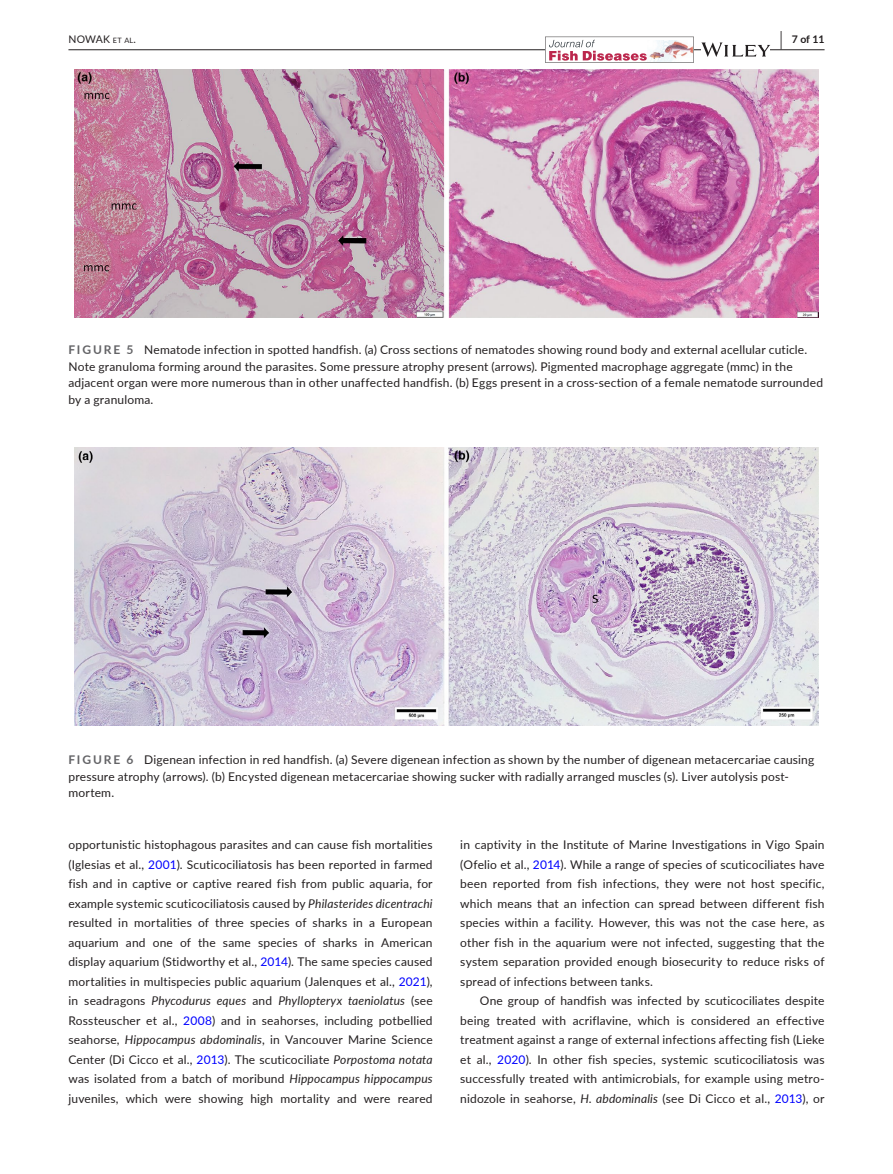
<style>
.page{position:relative;width:893px;height:1174px;background:#fff}
.page>*{position:absolute;margin:0;border:0;box-sizing:border-box;transform-origin:0 0}
.t1{font:12px/19.5px "Lato";letter-spacing:.015em;color:#231f20;text-align:justify}
.t2{font:10.5px "Lato";letter-spacing:.015em;color:#231f20}
.t3{font:700 10.5px "Lato";color:#231f20}
.s1{font-size:7.35px}
.s2{font-size:19.5px}
.s3{font-weight:700;color:#636366}
.s4{color:#00f}
.s5{font-style:italic}
</style>
<div class="page">
<hr style="left:68px;top:49px;width:756px;height:1px;background:#231f20">
<svg style="left:545px;top:37px;width:149px;height:26px"></svg>
<svg style="left:701px;top:42px;width:69px;height:15px"></svg>
<img style="left:74px;top:69px;width:745px;height:248px">
<img style="left:74px;top:447px;width:745px;height:278px">
<p class="t2" style="left:68px;top:31px;width:69px">NOWAK <span class="s1">et al</span>.</p>
<p class="t3" style="left:780px;top:31px;width:46px"><span class="s2">|</span> 7 of 11</p>
<p class="t1" style="left:68px;top:341px;width:756px;line-height:16.5px;text-align:left"><span class="s3">FIGURE 5</span> Nematode infection in spotted handfish. (a) Cross sections of nematodes showing round body and external acellular cuticle.<br>Note granuloma forming around the parasites. Some pressure atrophy present (arrows). Pigmented macrophage aggregate (mmc) in the adjacent organ were more numerous than in other unaffected handfish. (b) Eggs present in a cross-section of a female nematode surrounded by a granuloma.</p>
<p class="t1" style="left:68px;top:751px;width:747px;line-height:16.5px;text-align:left"><span class="s3">FIGURE 6</span> Digenean infection in red handfish. (a) Severe digenean infection as shown by the number of digenean metacercariae causing pressure atrophy (arrows). (b) Encysted digenean metacercariae showing sucker with radially arranged muscles (s). Liver autolysis post&shy;mortem.</p>
<p class="t1" style="left:68px;top:834px;width:366px">opportunistic histophagous parasites and can cause fish mortalities (Iglesias et al., <span class="s4">2001</span>). Scuticociliatosis has been reported in farmed fish and in captive or captive reared fish from public aquaria, for example systemic scuticociliatosis caused by <span class="s5">Philasterides dicentrachi </span>resulted in mortalities of three species of sharks in a European aquarium and one of the same species of sharks in American display aquarium (Stidworthy et al., <span class="s4">2014</span>). The same species caused mortalities in multispecies public aquarium (Jalenques et al., <span class="s4">2021</span>), in seadragons <span class="s5">Phycodurus eques</span> and <span class="s5">Phyllopteryx taeniolatus</span> (see Rossteuscher et al., <span class="s4">2008</span>) and in seahorses, including potbellied seahorse, <span class="s5">Hippocampus abdominalis</span>, in Vancouver Marine Science Center (Di Cicco et al., <span class="s4">2013</span>). The scuticociliate <span class="s5">Porpostoma notata </span>was isolated from a batch of moribund <span class="s5">Hippocampus hippocampus </span>juveniles, which were showing high mortality and were reared</p>
<p class="t1" style="left:460px;top:834px;width:366px">in captivity in the Institute of Marine Investigations in Vigo Spain (Ofelio et al., <span class="s4">2014</span>). While a range of species of scuticociliates have been reported from fish infections, they were not host specific, which means that an infection can spread between different fish species within a facility. However, this was not the case here, as other fish in the aquarium were not infected, suggesting that the system separation provided enough biosecurity to reduce risks of spread of infections between tanks.</p>
<p class="t1" style="left:460px;top:990px;width:366px;text-indent:20px">One group of handfish was infected by scuticociliates despite being treated with acriflavine, which is considered an effective treatment against a range of external infections affecting fish (Lieke et al., <span class="s4">2020</span>). In other fish species, systemic scuticociliatosis was successfully treated with antimicrobials, for example using metro&shy;nidozole in seahorse, <span class="s5">H. abdominalis</span> (see Di Cicco et al., <span class="s4">2013</span>), or</p>
</div>
